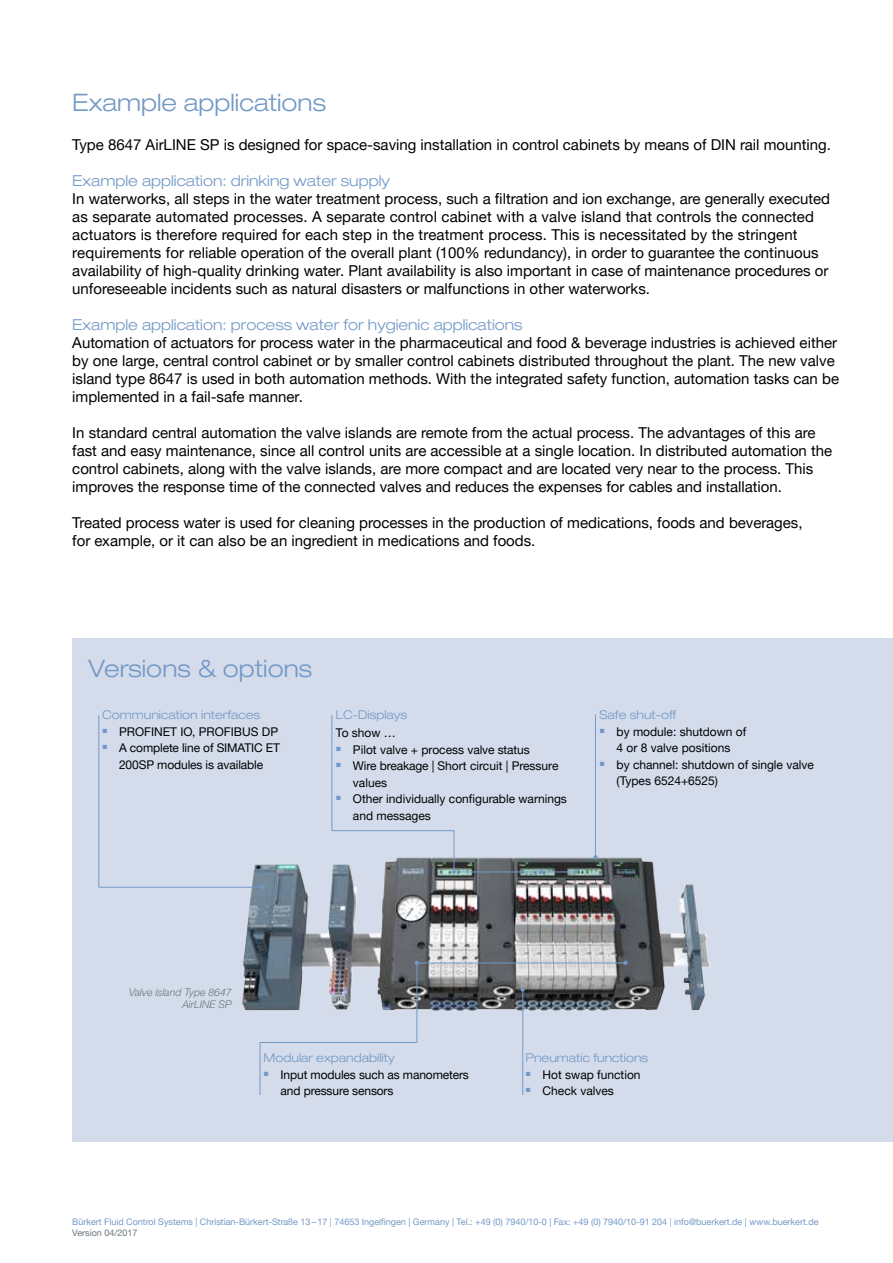
<style>
.page{position:relative;width:893px;height:1263px;background:#fff}
.page>*{position:absolute;margin:0;border:0;box-sizing:border-box;transform-origin:0 0}
.t1{font:300 expanded 24px "Helvetica Neue LTW1 G";color:#7399c6}
.t2{font:15px/18px "Helvetica Neue LTW1 G";color:#000}
.t3{font:300 expanded 15px "Helvetica Neue LTW1 G";color:#7399c6}
.t4{font:12px/16.5px "Helvetica Neue LTW1 G";color:#000}
.t5{font:300 expanded 12px "Helvetica Neue LTW1 G";color:#7399c6}
.t6{font:italic 300 10.5px/12.6px "Helvetica Neue LTW1 G";color:#6a757c;text-align:right}
.t7{font:9px "Helvetica Neue LTW1 G";color:#7399c6}
.t8{font:9px "Helvetica Neue LTW1 G";color:#6a757c}
</style>
<div class="page">
<div style="left:72px;top:638px;width:821px;height:503px;background:#d4dcec"></div>
<img style="left:224px;top:830px;width:487px;height:216px">
<hr style="left:99px;top:715px;width:1px;height:172px;background:#7399c6">
<hr style="left:99px;top:887px;width:164px;height:1px;background:#7399c6">
<svg style="left:261px;top:885px;width:4px;height:4px"></svg>
<hr style="left:454px;top:830px;width:1px;height:41px;background:#7399c6">
<hr style="left:332px;top:830px;width:122px;height:1px;background:#7399c6">
<hr style="left:453px;top:872px;width:123px;height:1px;background:#7399c6">
<svg style="left:574px;top:870px;width:4px;height:4px"></svg>
<svg style="left:539px;top:870px;width:4px;height:4px"></svg>
<svg style="left:452px;top:870px;width:4px;height:4px"></svg>
<hr style="left:332px;top:715px;width:1px;height:115px;background:#7399c6">
<hr style="left:595px;top:714px;width:1px;height:144px;background:#7399c6">
<svg style="left:593px;top:855px;width:5px;height:4px"></svg>
<hr style="left:522px;top:989px;width:1px;height:106px;background:#7399c6">
<svg style="left:520px;top:987px;width:5px;height:5px"></svg>
<hr style="left:260px;top:1042px;width:1px;height:53px;background:#7399c6">
<hr style="left:417px;top:963px;width:1px;height:79px;background:#7399c6">
<svg style="left:623px;top:961px;width:5px;height:4px"></svg>
<svg style="left:415px;top:961px;width:4px;height:4px"></svg>
<hr style="left:260px;top:1042px;width:157px;height:1px;background:#7399c6">
<hr style="left:418px;top:963px;width:207px;height:1px;background:#7399c6">
<h1 class="t1" style="left:72px;top:87px;width:255px">Example applications</h1>
<p class="t2" style="left:72px;top:136px;width:760px">Type 8647 AirLINE SP is designed for space-saving installation in control cabinets by means of DIN rail mounting.</p>
<p class="t3" style="left:72px;top:172px;width:319px">Example application: drinking water supply</p>
<p class="t2" style="left:72px;top:190px;width:759px">In waterworks, all steps in the water treatment process, such a filtration and ion exchange, are generally executed as separate automated processes. A separate control cabinet with a valve island that controls the connected actuators is therefore required for each step in the treatment process. This is necessitated by the stringent requirements for reliable operation of the overall plant (100% redundancy), in order to guarantee the continuous availability of high-quality drinking water. Plant availability is also important in case of maintenance procedures or unforeseeable incidents such as natural disasters or malfunctions in other waterworks.</p>
<p class="t3" style="left:72px;top:316px;width:452px">Example application: process water for hygienic applications</p>
<p class="t2" style="left:72px;top:334px;width:768px">Automation of actuators for process water in the pharmaceutical and food &amp; beverage industries is achieved either by one large, central control cabinet or by smaller control cabinets distributed throughout the plant. The new valve island type 8647 is used in both automation methods. With the integrated safety function, automation tasks can be implemented in a fail-safe manner.</p>
<p class="t2" style="left:72px;top:424px;width:761px">In standard central automation the valve islands are remote from the actual process. The advantages of this are fast and easy maintenance, since all control units are accessible at a single location. In distributed automation the control cabinets, along with the valve islands, are more compact and are located very near to the process. This improves the response time of the connected valves and reduces the expenses for cables and installation.</p>
<p class="t2" style="left:72px;top:514px;width:732px">Treated process water is used for cleaning processes in the production of medications, foods and beverages, for example, or it can also be an ingredient in medications and foods.</p>
<h1 class="t1" style="left:89px;top:654px;width:225px">Versions &amp; options</h1>
<p class="t5" style="left:102px;top:707px;width:160px">Communication interfaces</p>
<p class="t4" style="left:102px;top:723px;width:178px"><sup>■</sup> PROFINET IO, PROFIBUS DP</p>
<p class="t4" style="left:102px;top:739px;width:179px;text-align:center"><sup>■</sup> A complete line of SIMATIC ET<br>200SP modules is available</p>
<p class="t5" style="left:336px;top:707px;width:73px">LC-Displays</p>
<p class="t4" style="left:336px;top:724px;width:61px">To show …</p>
<p class="t4" style="left:336px;top:741px;width:195px"><sup>■</sup> Pilot valve + process valve status</p>
<p class="t4" style="left:353px;top:757px;width:207px;text-indent:-17px"><sup>■</sup> Wire breakage | Short circuit | Pressure values</p>
<p class="t4" style="left:353px;top:790px;width:215px;text-indent:-17px"><sup>■</sup> Other individually configurable warnings and messages</p>
<p class="t5" style="left:600px;top:707px;width:79px">Safe shut-off</p>
<p class="t4" style="left:600px;top:723px;width:148px;text-align:center"><sup>■</sup> by module: shutdown of<br>4 or 8 valve positions</p>
<p class="t4" style="left:617px;top:756px;width:199px;text-indent:-17px"><sup>■</sup> by channel: shutdown of single valve (Types 6524+6525)</p>
<p class="t6" style="left:129px;top:985px;width:104px">Valve island Type 8647<br>AirLINE SP</p>
<p class="t5" style="left:264px;top:1051px;width:133px">Modular expandability</p>
<p class="t4" style="left:281px;top:1066px;width:190px;text-indent:-17px"><sup>■</sup> Input modules such as manometers and pressure sensors</p>
<p class="t5" style="left:526px;top:1051px;width:124px">Pneumatic functions</p>
<p class="t4" style="left:526px;top:1066px;width:117px"><sup>■</sup> Hot swap function</p>
<p class="t4" style="left:526px;top:1083px;width:90px"><sup>■</sup> Check valves</p>
<p class="t7" style="left:72px;top:1216px;width:748px">Bürkert Fluid Control Systems | Christian-Bürkert-Straße 13–17 | 74653 Ingelfingen | Germany | Tel.: +49 (0) 7940/10-0 | Fax: +49 (0) 7940/10-91 204 | info@buerkert.de | www.buerkert.de</p>
<p class="t8" style="left:72px;top:1227px;width:67px">Version 04/2017</p>
</div>
